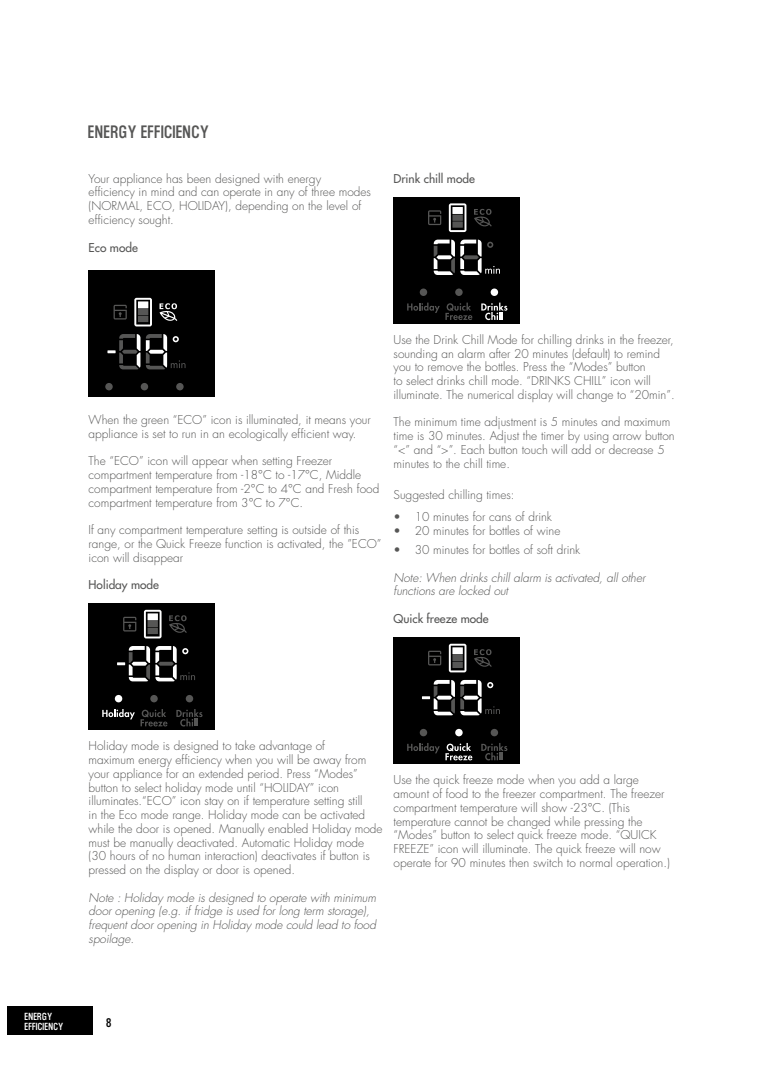
<style>
.page{position:relative;width:780px;height:1088px;background:#fff}
.page>*{position:absolute;margin:0;border:0;box-sizing:border-box;transform-origin:0 0}
.t1{font:17.5px "Westinghouse Gothic Bk";color:#565655}
.t2{font:12.5px "Westinghouse Gothic Bk";color:#000}
.t3{font:300 11.88px/13.8px "Futura LT";color:#565655}
.t4{font:italic 300 11.88px/13.8px "Futura LT";letter-spacing:-.005em;color:#565655}
.t5{font:11.88px "Futura LT";color:#565655}
.t6{font:10px/10px "Westinghouse Gothic Bk";color:#fff}
</style>
<div class="page">
<div style="left:7px;top:1006px;width:85px;height:29px;background:#000"></div>
<svg style="left:393px;top:197px;width:126px;height:126px;background:#141414"></svg>
<div style="left:490px;top:288px;width:8px;height:8px;background:#fff;border-radius:50%"></div>
<svg style="left:393px;top:638px;width:126px;height:125px;background:#151515"></svg>
<div style="left:490px;top:729px;width:8px;height:7px;background:#565655;border-radius:50%"></div>
<svg style="left:89px;top:271px;width:125px;height:125px;background:#0f0f0f"></svg>
<div style="left:105px;top:383px;width:8px;height:7px;background:#565655;border-radius:50%"></div>
<div style="left:141px;top:383px;width:7px;height:7px;background:#565655;border-radius:50%"></div>
<div style="left:176px;top:383px;width:8px;height:7px;background:#565655;border-radius:50%"></div>
<svg style="left:89px;top:604px;width:125px;height:125px;background:#151515"></svg>
<div style="left:186px;top:695px;width:7px;height:7px;background:#565655;border-radius:50%"></div>
<h1 class="t1" style="left:89px;top:123px;width:123px">ENERGY EFFICIENCY</h1>
<p class="t3" style="left:89px;top:172px;width:284px">Your appliance has been designed with energy<br>efficiency in mind and can operate in any of three modes (NORMAL, ECO, HOLIDAY), depending on the level of efficiency sought.</p>
<p class="t5" style="left:89px;top:240px;width:51px">Eco mode</p>
<p class="t5" style="left:393px;top:171px;width:83px">Drink chill mode</p>
<p class="t3" style="left:89px;top:413px;width:284px">When the green “ECO” icon is illuminated, it means your appliance is set to run in an ecologically efficient way.</p>
<p class="t3" style="left:89px;top:454px;width:292px">The “ECO” icon will appear when setting Freezer compartment temperature from -18°C to -17°C, Middle compartment temperature from -2°C to 4°C and Fresh food compartment temperature from 3°C to 7°C.</p>
<p class="t3" style="left:89px;top:523px;width:294px">If any compartment temperature setting is outside of this range, or the Quick Freeze function is activated, the ”ECO” icon will disappear</p>
<p class="t5" style="left:89px;top:577px;width:72px">Holiday mode</p>
<p class="t3" style="left:393px;top:333px;width:283px">Use the Drink Chill Mode for chilling drinks in the freezer, sounding an alarm after 20 minutes (default) to remind you to remove the bottles. Press the “Modes” button<br>to select drinks chill mode. “DRINKS CHILL” icon will illuminate. The numerical display will change to “20min”.</p>
<p class="t3" style="left:393px;top:416px;width:283px">The minimum time adjustment is 5 minutes and maximum time is 30 minutes. Adjust the timer by using arrow button “&lt;” and “&gt;”. Each button touch will add or decrease 5 minutes to the chill time.</p>
<p class="t3" style="left:393px;top:488px;width:122px">Suggested chilling times:</p>
<p class="t3" style="left:393px;top:510px;width:160px">• 10 minutes for cans of drink</p>
<p class="t3" style="left:393px;top:524px;width:168px">• 20 minutes for bottles of wine</p>
<p class="t3" style="left:393px;top:543px;width:188px">• 30 minutes for bottles of soft drink</p>
<p class="t4" style="left:393px;top:571px;width:253px">Note: When drinks chill alarm is activated, all other functions are locked out</p>
<p class="t5" style="left:393px;top:611px;width:97px">Quick freeze mode</p>
<p class="t3" style="left:89px;top:739px;width:295px">Holiday mode is designed to take advantage of<br>maximum energy efficiency when you will be away from your appliance for an extended period. Press “Modes” button to select holiday mode until “HOLIDAY” icon illuminates.“ECO” icon stay on if temperature setting still<br>in the Eco mode range. Holiday mode can be activated while the door is opened. Manually enabled Holiday mode must be manually deactivated. Automatic Holiday mode (30 hours of no human interaction) deactivates if button is pressed on the display or door is opened.</p>
<p class="t4" style="left:89px;top:891px;width:289px">Note : Holiday mode is designed to operate with minimum door opening (e.g. if fridge is used for long term storage), frequent door opening in Holiday mode could lead to food spoilage.</p>
<p class="t3" style="left:393px;top:773px;width:278px">Use the quick freeze mode when you add a large amount of food to the freezer compartment. The freezer compartment temperature will show -23°C. (This temperature cannot be changed while pressing the “Modes” button to select quick freeze mode. “QUICK FREEZE” icon will illuminate. The quick freeze will now operate for 90 minutes then switch to normal operation.)</p>
<p class="t6" style="left:25px;top:1011px;width:41px">ENERGY<br>EFFICIENCY</p>
<p class="t2" style="left:106px;top:1016px;width:7px">8</p>
</div>
